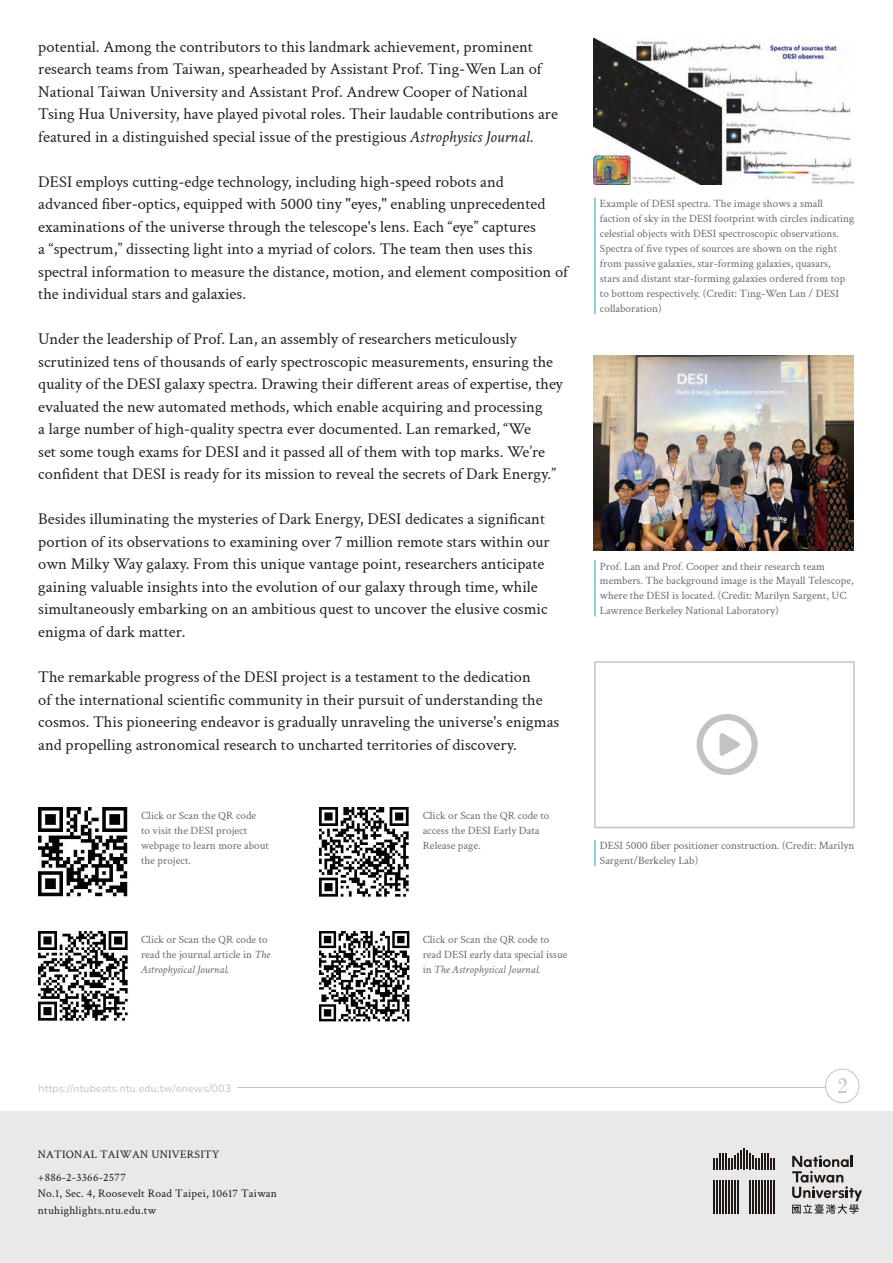
<style>
.page{position:relative;width:893px;height:1263px;background:#fff}
.page>*{position:absolute;margin:0;border:0;box-sizing:border-box;transform-origin:0 0}
.t1{font:22.5px "Bodoni";color:#c2c3c5}
.t2{font:16.5px/22.5px "Crimson Text";color:#231f20}
.t3{font:11.55px/23.1px "Crimson Text";letter-spacing:.02em;color:#211814}
.t4{font:11.25px/15px "Crimson Text";color:#67696b}
.t5{font:200 10.5px "Nunito";letter-spacing:.025em;color:#c2c3c5}
.s1{font-style:italic}
</style>
<div class="page">
<img style="left:38px;top:808px;width:90px;height:90px">
<img style="left:320px;top:808px;width:89px;height:90px">
<img style="left:38px;top:931px;width:90px;height:90px">
<img style="left:320px;top:931px;width:90px;height:90px">
<div style="left:0;top:1112px;width:893px;height:151px;background:#eae9e9"></div>
<hr style="left:743px;top:1148px;width:2px;height:21px;background:#211814">
<svg style="left:713px;top:1150px;width:62px;height:19px"></svg>
<hr style="left:774px;top:1180px;width:1px;height:34px;background:#211814">
<hr style="left:771px;top:1180px;width:1px;height:34px;background:#211814">
<hr style="left:768px;top:1180px;width:1px;height:34px;background:#211814">
<hr style="left:765px;top:1180px;width:1px;height:34px;background:#211814">
<hr style="left:762px;top:1180px;width:1px;height:34px;background:#211814">
<hr style="left:759px;top:1180px;width:1px;height:34px;background:#211814">
<hr style="left:756px;top:1180px;width:1px;height:34px;background:#211814">
<hr style="left:753px;top:1180px;width:1px;height:34px;background:#211814">
<hr style="left:750px;top:1180px;width:1px;height:34px;background:#211814">
<hr style="left:737px;top:1180px;width:2px;height:34px;background:#211814">
<hr style="left:734px;top:1180px;width:2px;height:34px;background:#211814">
<hr style="left:731px;top:1180px;width:2px;height:34px;background:#211814">
<hr style="left:728px;top:1180px;width:2px;height:34px;background:#211814">
<hr style="left:725px;top:1180px;width:2px;height:34px;background:#211814">
<hr style="left:722px;top:1180px;width:2px;height:34px;background:#211814">
<hr style="left:719px;top:1180px;width:2px;height:34px;background:#211814">
<hr style="left:716px;top:1180px;width:2px;height:34px;background:#211814">
<hr style="left:713px;top:1180px;width:2px;height:34px;background:#211814">
<svg style="left:792px;top:1155px;width:70px;height:59px"></svg>
<hr style="left:237px;top:1087px;width:601px;height:1px;background:#c2c3c5">
<div style="left:825px;top:1069px;width:34px;height:34px;background:#fff;border-radius:50%"></div>
<div style="left:825px;top:1069px;width:34px;height:34px;border:1px solid #c2c3c5;border-radius:50%"></div>
<img style="left:593px;top:38px;width:261px;height:147px">
<img style="left:593px;top:355px;width:261px;height:195px">
<hr style="left:594px;top:198px;width:2px;height:116px;background:#69c0cf">
<hr style="left:594px;top:560px;width:2px;height:56px;background:#69c0cf">
<hr style="left:594px;top:840px;width:2px;height:26px;background:#69c0cf">
<svg style="left:697px;top:714px;width:61px;height:61px"></svg>
<div style="left:594px;top:661px;width:261px;height:167px;border:2px solid #c2c3c5"></div>
<p class="t2" style="left:38px;top:35px;width:521px">potential. Among the contributors to this landmark achievement, prominent research teams from Taiwan, spearheaded by Assistant Prof. Ting-Wen Lan of National Taiwan University and Assistant Prof. Andrew Cooper of National Tsing Hua University, have played pivotal roles. Their laudable contributions are featured in a distinguished special issue of the prestigious <span class="s1">Astrophysics Journal</span>.</p>
<p class="t2" style="left:38px;top:170px;width:531px">DESI employs cutting-edge technology, including high-speed robots and<br>advanced fiber-optics, equipped with 5000 tiny "eyes," enabling unprecedented examinations of the universe through the telescope's lens. Each “eye” captures<br>a “spectrum,” dissecting light into a myriad of colors. The team then uses this spectral information to measure the distance, motion, and element composition of the individual stars and galaxies.</p>
<p class="t2" style="left:38px;top:327px;width:526px">Under the leadership of Prof. Lan, an assembly of researchers meticulously scrutinized tens of thousands of early spectroscopic measurements, ensuring the quality of the DESI galaxy spectra. Drawing their different areas of expertise, they evaluated the new automated methods, which enable acquiring and processing<br>a large number of high-quality spectra ever documented. Lan remarked, “We<br>set some tough exams for DESI and it passed all of them with top marks. We’re confident that DESI is ready for its mission to reveal the secrets of Dark Energy.”</p>
<p class="t2" style="left:38px;top:507px;width:513px">Besides illuminating the mysteries of Dark Energy, DESI dedicates a significant portion of its observations to examining over 7 million remote stars within our own Milky Way galaxy. From this unique vantage point, researchers anticipate gaining valuable insights into the evolution of our galaxy through time, while simultaneously embarking on an ambitious quest to uncover the elusive cosmic enigma of dark matter.</p>
<p class="t2" style="left:38px;top:665px;width:523px">The remarkable progress of the DESI project is a testament to the dedication<br>of the international scientific community in their pursuit of understanding the cosmos. This pioneering endeavor is gradually unraveling the universe's enigmas and propelling astronomical research to uncharted territories of discovery.</p>
<p class="t4" style="left:141px;top:808px;width:130px">Click or Scan the QR code<br>to visit the DESI project webpage to learn more about the project.</p>
<p class="t4" style="left:423px;top:808px;width:128px">Click or Scan the QR code to access the DESI Early Data<br>Release page.</p>
<p class="t4" style="left:141px;top:931px;width:131px">Click or Scan the QR code to read the journal article in <span class="s1">The<br>Astrophysical Journal.</span></p>
<p class="t4" style="left:423px;top:931px;width:146px">Click or Scan the QR code to read DESI early data special issue in <span class="s1">The Astrophysical Journal.</span></p>
<p class="t4" style="left:600px;top:195px;width:256px">Example of DESI spectra. The image shows a small faction of sky in the DESI footprint with circles indicating celestial objects with DESI spectroscopic observations.<br>Spectra of five types of sources are shown on the right from passive galaxies, star-forming galaxies, quasars,<br>stars and distant star-forming galaxies ordered from top to bottom respectively. (Credit: Ting-Wen Lan / DESI collaboration)</p>
<p class="t4" style="left:600px;top:558px;width:255px">Prof. Lan and Prof. Cooper and their research team members. The background image is the Mayall Telescope, where the DESI is located. (Credit: Marilyn Sargent, UC Lawrence Berkeley National Laboratory)</p>
<p class="t4" style="left:600px;top:837px;width:256px">DESI 5000 fiber positioner construction. (Credit: Marilyn<br>Sargent/Berkeley Lab)</p>
<p class="t5" style="left:39px;top:1081px;width:194px">https://ntubeats.ntu.edu.tw/enews/003</p>
<h1 class="t1" style="left:837px;top:1072px;width:13px">2</h1>
<p class="t3" style="left:38px;top:1142px;width:183px">NATIONAL TAIWAN UNIVERSITY +886-2-3366-2577</p>
<p class="t3" style="left:38px;top:1185px;width:241px;line-height:16.8px">No.1, Sec. 4, Roosevelt Road Taipei, 10617 Taiwan ntuhighlights.ntu.edu.tw</p>
</div>
